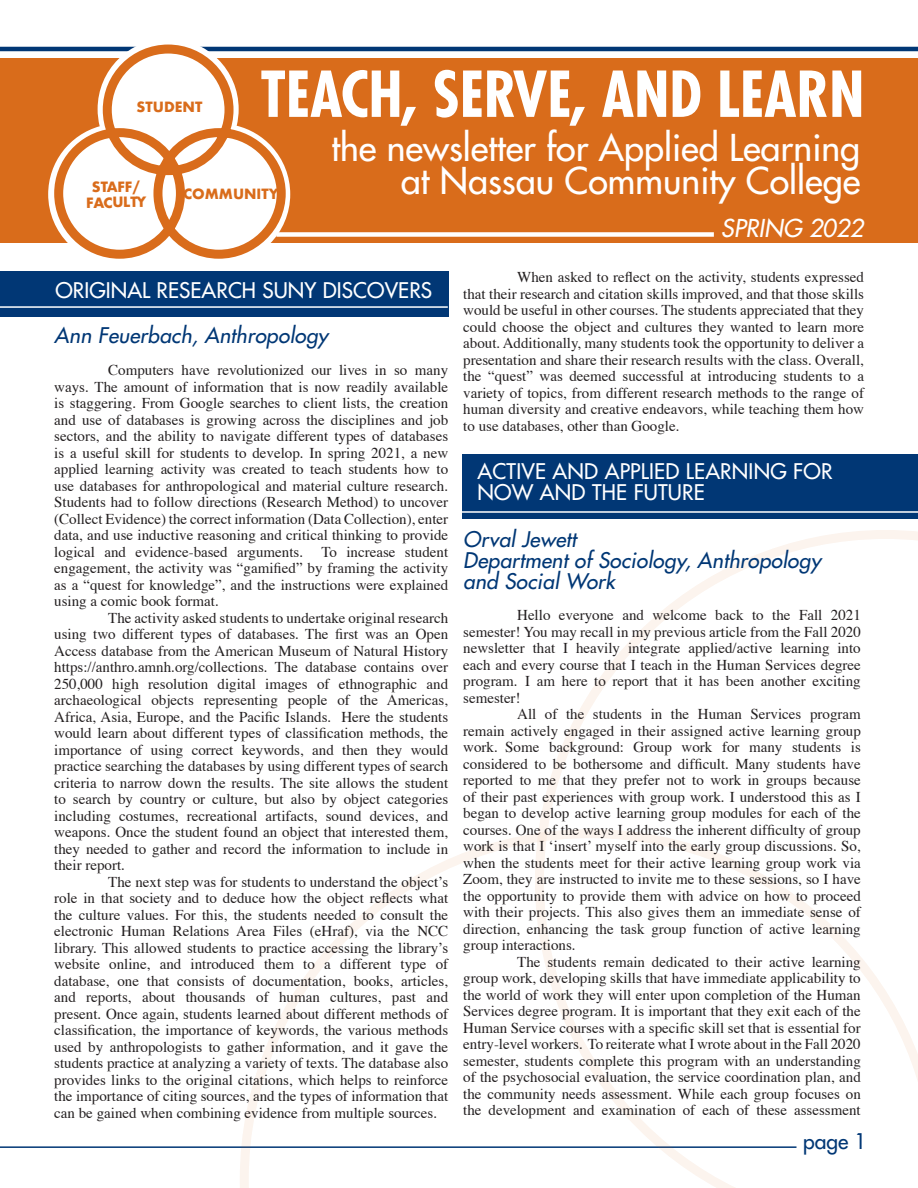
<style>
.page{position:relative;width:918px;height:1188px;background:#fff}
.page>*{position:absolute;margin:0;border:0;box-sizing:border-box;transform-origin:0 0}
.t1{font:700 condensed 61.5px "Futura";color:#fff}
.t2{font:36px/33px "Futura";color:#fff;text-align:right}
.t3{font:italic 24px "Futura";color:#fff}
.t4{font:italic 21px/21px "Futura";letter-spacing:.01em;color:#013775}
.t5{font:21px/21px "Futura";letter-spacing:.01em;color:#fff}
.t6{font:21px "Futura";color:#013775}
.t7{font:15px/16.5px "Times";color:#231f20;text-align:justify}
.t8{font:700 13.8px/15.5px "Futura";color:#d96c1b;text-align:center}
</style>
<div class="page">
<div style="left:0;top:59px;width:918px;height:184px;background:#d96c1b"></div>
<hr style="left:0;top:1146px;width:796px;height:2px;background:#013775">
<hr style="left:0;top:47px;width:918px;height:4px;background:#013775">
<svg style="left:50px;top:44px;width:240px;height:215px"></svg>
<svg style="left:240px;top:834px;width:295px;height:354px"></svg>
<svg style="left:535px;top:530px;width:383px;height:658px"></svg>
<div style="left:276px;top:232px;width:438px;height:5px;background:#fff"></div>
<div style="left:0;top:271px;width:449px;height:46px;background:#013775"></div>
<hr style="left:0;top:306px;width:448px;height:2px;background:#fff">
<div style="left:463px;top:454px;width:455px;height:65px;background:#013775"></div>
<hr style="left:460px;top:511px;width:458px;height:2px;background:#fff">
<p class="t8" style="left:137px;top:100px;width:68px">STUDENT</p>
<p class="t1" style="left:260px;top:54px;width:605px">TEACH, SERVE, AND LEARN</p>
<p class="t8" style="left:86px;top:179px;width:62px;rotate:-1deg">STAFF/<br>FACULTY</p>
<p class="t8" style="left:183px;top:186px;width:97px">COMMUNITY</p>
<p class="t2" style="left:331px;top:131px;width:530px">the newsletter for Applied Learning at Nassau Community College</p>
<p class="t3" style="left:721px;top:212px;width:144px">SPRING 2022</p>
<p class="t5" style="left:55px;top:279px;width:378px">ORIGINAL RESEARCH SUNY DISCOVERS</p>
<p class="t7" style="left:463px;top:270px;width:402px;text-indent:54px">When asked to reflect on the activity, students expressed that their research and citation skills improved, and that those skills would be useful in other courses. The students appreciated that they could choose the object and cultures they wanted to learn more about. Additionally, many students took the opportunity to deliver a presentation and share their research results with the class. Overall, the “quest” was deemed successful at introducing students to a variety of topics, from different research methods to the range of human diversity and creative endeavors, while teaching them how to use databases, other than Google.</p>
<p class="t5" style="left:478px;top:461px;width:356px">ACTIVE AND APPLIED LEARNING FOR<br>NOW AND THE FUTURE</p>
<p class="t4" style="left:463px;top:528px;width:114px">Orval Jewett</p>
<p class="t4" style="left:463px;top:549px;width:359px">Department of Sociology, Anthropology and Social Work</p>
<p class="t7" style="left:463px;top:608px;width:399px;text-indent:54px">Hello everyone and welcome back to the Fall 2021 semester! You may recall in my previous article from the Fall 2020 newsletter that I heavily integrate applied/active learning into each and every course that I teach in the Human Services degree program. I am here to report that it has been another exciting semester!</p>
<p class="t7" style="left:463px;top:707px;width:399px;text-indent:54px">All of the students in the Human Services program remain actively engaged in their assigned active learning group work. Some background: Group work for many students is considered to be bothersome and difficult. Many students have reported to me that they prefer not to work in groups because of their past experiences with group work. I understood this as I began to develop active learning group modules for each of the courses. One of the ways I address the inherent difficulty of group work is that I ‘insert’ myself into the early group discussions. So, when the students meet for their active learning group work via Zoom, they are instructed to invite me to these sessions, so I have the opportunity to provide them with advice on how to proceed with their projects. This also gives them an immediate sense of direction, enhancing the task group function of active learning group interactions.</p>
<p class="t7" style="left:463px;top:954px;width:399px;text-indent:54px">The students remain dedicated to their active learning group work, developing skills that have immediate applicability to the world of work they will enter upon completion of the Human Services degree program. It is important that they exit each of the Human Service courses with a specific skill set that is essential for entry-level workers. To reiterate what I wrote about in the Fall 2020 semester, students complete this program with an understanding of the psychosocial evaluation, the service coordination plan, and the community needs assessment. While each group focuses on the development and examination of each of these assessment</p>
<p class="t4" style="left:54px;top:324px;width:275px">Ann Feuerbach, Anthropology</p>
<p class="t7" style="left:54px;top:363px;width:395px;text-indent:54px">Computers have revolutionized our lives in so many ways. The amount of information that is now readily available is staggering. From Google searches to client lists, the creation and use of databases is growing across the disciplines and job sectors, and the ability to navigate different types of databases is a useful skill for students to develop. In spring 2021, a new applied learning activity was created to teach students how to use databases for anthropological and material culture research.<br>Students had to follow directions (Research Method) to uncover (Collect Evidence) the correct information (Data Collection), enter data, and use inductive reasoning and critical thinking to provide logical and evidence-based arguments. To increase student engagement, the activity was “gamified” by framing the activity as a “quest for knowledge”, and the instructions were explained using a comic book format.</p>
<p class="t7" style="left:54px;top:610px;width:395px;text-indent:54px">The activity asked students to undertake original research using two different types of databases. The first was an Open Access database from the American Museum of Natural History https://anthro.amnh.org/collections. The database contains over 250,000 high resolution digital images of ethnographic and archaeological objects representing people of the Americas, Africa, Asia, Europe, and the Pacific Islands. Here the students would learn about different types of classification methods, the importance of using correct keywords, and then they would practice searching the databases by using different types of search criteria to narrow down the results. The site allows the student to search by country or culture, but also by object categories including costumes, recreational artifacts, sound devices, and weapons. Once the student found an object that interested them, they needed to gather and record the information to include in their report.</p>
<p class="t7" style="left:54px;top:874px;width:395px;text-indent:54px">The next step was for students to understand the object’s role in that society and to deduce how the object reflects what the culture values. For this, the students needed to consult the electronic Human Relations Area Files (eHraf), via the NCC library. This allowed students to practice accessing the library’s website online, and introduced them to a different type of database, one that consists of documentation, books, articles, and reports, about thousands of human cultures, past and present. Once again, students learned about different methods of classification, the importance of keywords, the various methods used by anthropologists to gather information, and it gave the students practice at analyzing a variety of texts. The database also provides links to the original citations, which helps to reinforce the importance of citing sources, and the types of information that can be gained when combining evidence from multiple sources.</p>
<p class="t6" style="left:803px;top:1128px;width:65px">page 1</p>
</div>
